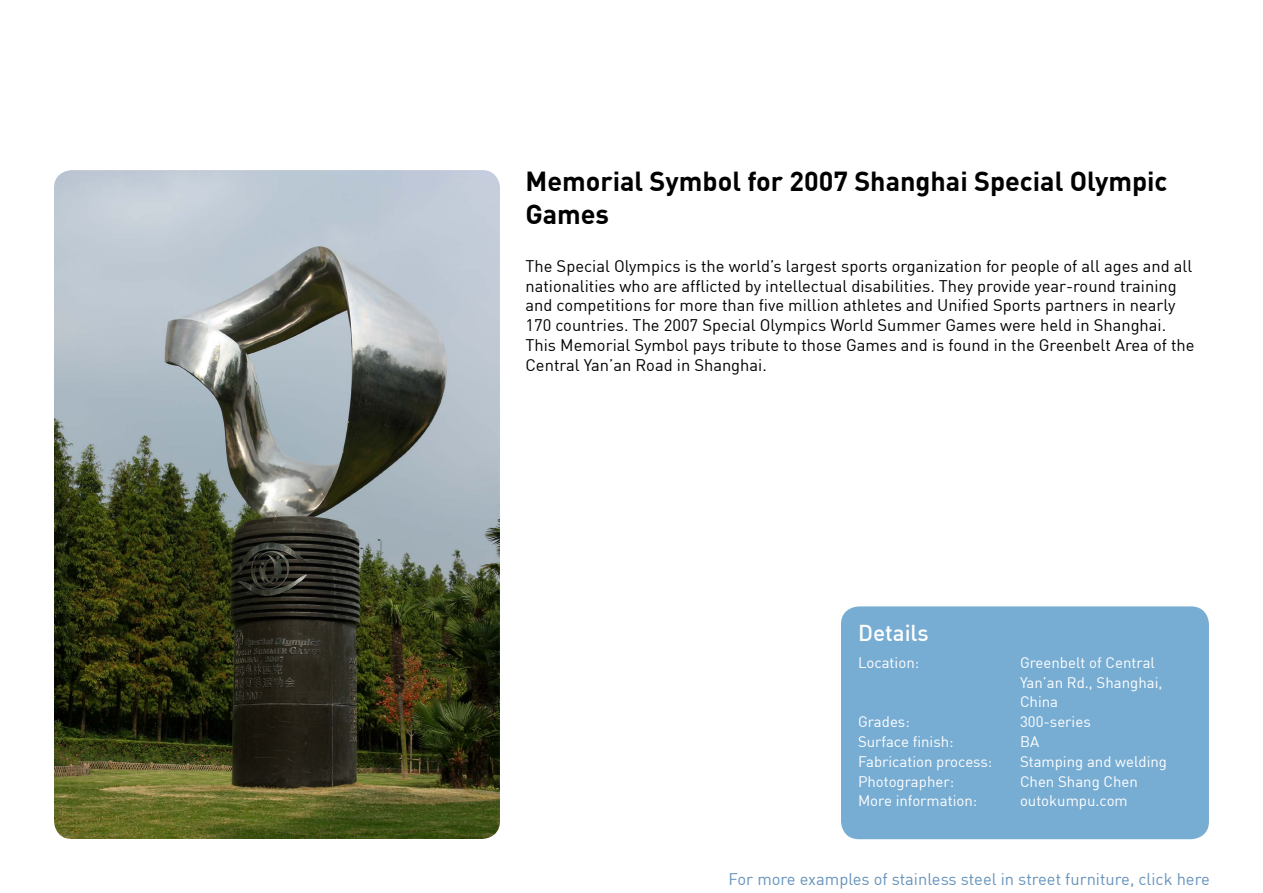
<style>
.page{position:relative;width:1263px;height:893px;background:#fff}
.page>*{position:absolute;margin:0;border:0;box-sizing:border-box;transform-origin:0 0}
._02_Header_1{font:700 27px/32.4px "DIN";color:#000}
._02_Header_blue_boxe{font:22.5px "DIN Medium Alternate";color:#fff}
._03_Body_text{font:16.5px/19.8px "DIN";color:#000}
.t1{font:16.5px "DIN";color:#6693bc}
._03_Body_text_blue_b{font:15px/19.8px "DIN";color:#fff}
</style>
<div class="page">
<div style="left:841px;top:606px;width:368px;height:233px;background:#78add3;border-radius:18px"></div>
<img style="left:54px;top:170px;width:446px;height:669px">
<p class="_02_Header_1" style="left:525px;top:164px;width:644px">Memorial Symbol for 2007 Shanghai Special Olympic<br>Games</p>
<p class="_03_Body_text" style="left:525px;top:256px;width:671px">The Special Olympics is the world’s largest sports organization for people of all ages and all nationalities who are afflicted by intellectual disabilities. They provide year-round training and competitions for more than five million athletes and Unified Sports partners in nearly 170 countries. The 2007 Special Olympics World Summer Games were held in Shanghai.<br>This Memorial Symbol pays tribute to those Games and is found in the Greenbelt Area of the Central Yan’an Road in Shanghai.</p>
<p class="_02_Header_blue_boxe" style="left:858px;top:618px;width:72px">Details</p>
<p class="_03_Body_text_blue_b" style="left:858px;top:652px;width:63px">Location:</p>
<p class="_03_Body_text_blue_b" style="left:1020px;top:652px;width:144px">Greenbelt of Central<br>Yan’an Rd., Shanghai,<br>China</p>
<p class="_03_Body_text_blue_b" style="left:858px;top:712px;width:53px">Grades:</p>
<p class="_03_Body_text_blue_b" style="left:1020px;top:712px;width:72px">300-series</p>
<p class="_03_Body_text_blue_b" style="left:858px;top:731px;width:97px">Surface finish:</p>
<p class="_03_Body_text_blue_b" style="left:1020px;top:731px;width:21px">BA</p>
<p class="_03_Body_text_blue_b" style="left:858px;top:751px;width:136px">Fabrication process:</p>
<p class="_03_Body_text_blue_b" style="left:1020px;top:751px;width:148px">Stamping and welding</p>
<p class="_03_Body_text_blue_b" style="left:858px;top:771px;width:98px">Photographer:</p>
<p class="_03_Body_text_blue_b" style="left:1020px;top:771px;width:119px">Chen Shang Chen</p>
<p class="_03_Body_text_blue_b" style="left:858px;top:791px;width:121px">More information:</p>
<p class="_03_Body_text_blue_b" style="left:1020px;top:791px;width:109px">outokumpu.com</p>
<p class="t1" style="left:729px;top:868px;width:483px">For more examples of stainless steel in street furniture, click here</p>
</div>
